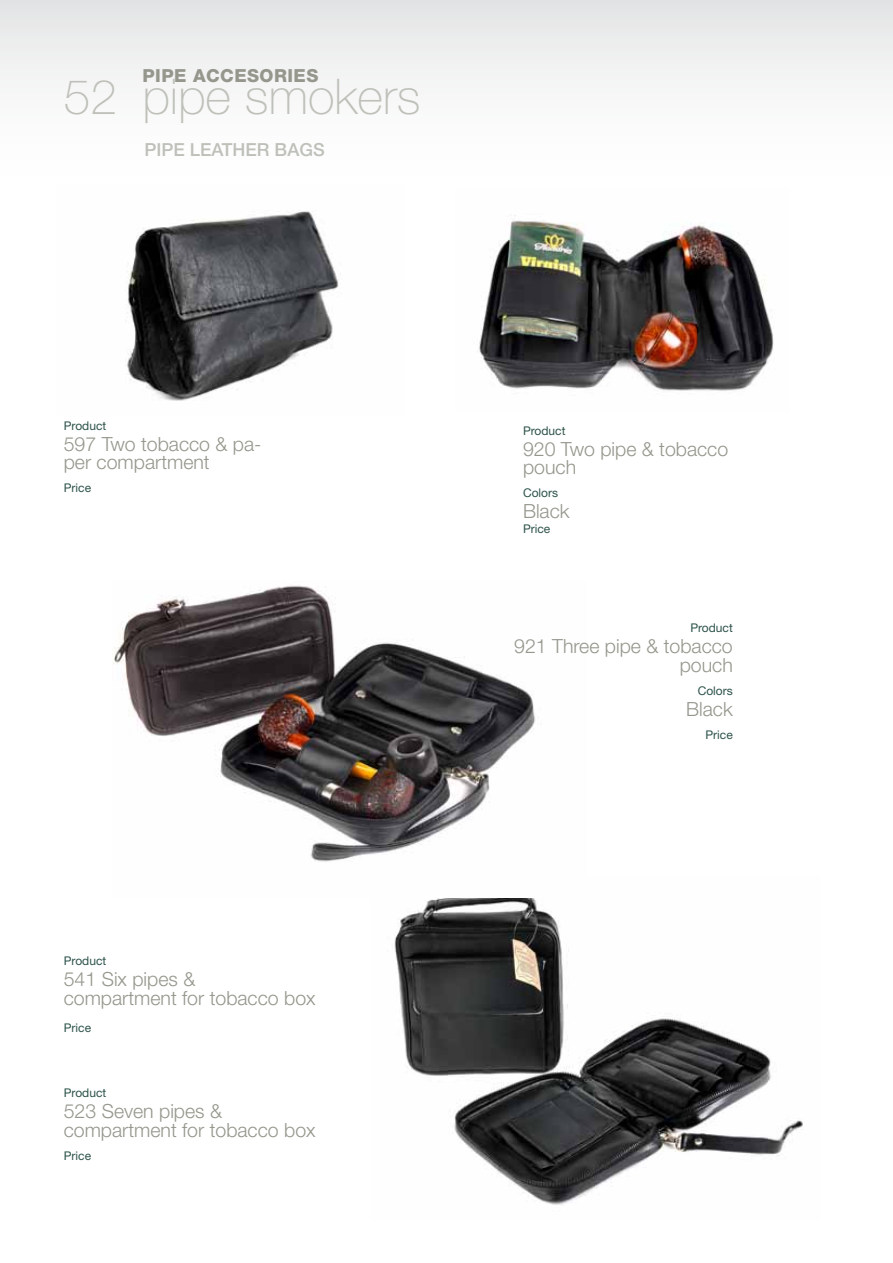
<style>
.page{position:relative;width:893px;height:1263px;background:#fff}
.page>*{position:absolute;margin:0;border:0;box-sizing:border-box;transform-origin:0 0}
.t1{font:100 49.35px "Helvetica Neue";color:#bdc1b9}
.t2{font:300 19.5px/18.8px "Helvetica Neue";color:#95968c}
.t3{font:500 18px "Helvetica Neue";color:#bdc1b9}
.t4{font:800 18px "Helvetica Neue";letter-spacing:.025em;color:#95968c}
.t5{font:12px "Helvetica Neue";color:#2d534a}
.s1{font-size:48px}
</style>
<div class="page">
<div style="left:0;top:0;width:893px;height:202px;background:linear-gradient(to bottom,#e6e7e8,#fff)"></div>
<img style="left:57px;top:185px;width:348px;height:216px">
<img style="left:394px;top:898px;width:409px;height:307px">
<img style="left:455px;top:189px;width:335px;height:202px">
<img style="left:113px;top:585px;width:423px;height:277px">
<p class="t4" style="left:142px;top:65px;width:177px">PIPE ACCESORIES</p>
<h1 class="t1" style="left:64px;top:69px;width:358px"><span class="s1">52</span> pipe smokers</h1>
<p class="t3" style="left:145px;top:139px;width:182px">PIPE LEATHER BAGS</p>
<p class="t5" style="left:64px;top:418px;width:44px">Product</p>
<p class="t2" style="left:64px;top:434px;width:199px">597 Two tobacco &amp; pa&shy;per compartment</p>
<p class="t5" style="left:64px;top:481px;width:29px">Price</p>
<p class="t5" style="left:64px;top:953px;width:44px">Product</p>
<p class="t2" style="left:64px;top:969px;width:253px">541 Six pipes &amp;<br>compartment for tobacco box</p>
<p class="t5" style="left:64px;top:1020px;width:29px">Price</p>
<p class="t5" style="left:64px;top:1086px;width:44px">Product</p>
<p class="t2" style="left:64px;top:1101px;width:253px">523 Seven pipes &amp; compartment for tobacco box</p>
<p class="t5" style="left:64px;top:1148px;width:29px">Price</p>
<p class="t5" style="left:523px;top:423px;width:44px">Product</p>
<p class="t2" style="left:523px;top:439px;width:207px">920 Two pipe &amp; tobacco pouch</p>
<p class="t5" style="left:523px;top:486px;width:37px">Colors</p>
<p class="t2" style="left:523px;top:501px;width:48px">Black</p>
<p class="t5" style="left:523px;top:521px;width:29px">Price</p>
<p class="t5" style="left:690px;top:621px;width:44px">Product</p>
<p class="t2" style="left:514px;top:637px;width:220px;text-align:right">921 Three pipe &amp; tobacco pouch</p>
<p class="t5" style="left:698px;top:683px;width:37px">Colors</p>
<p class="t2" style="left:686px;top:699px;width:48px">Black</p>
<p class="t5" style="left:705px;top:727px;width:29px">Price</p>
</div>
